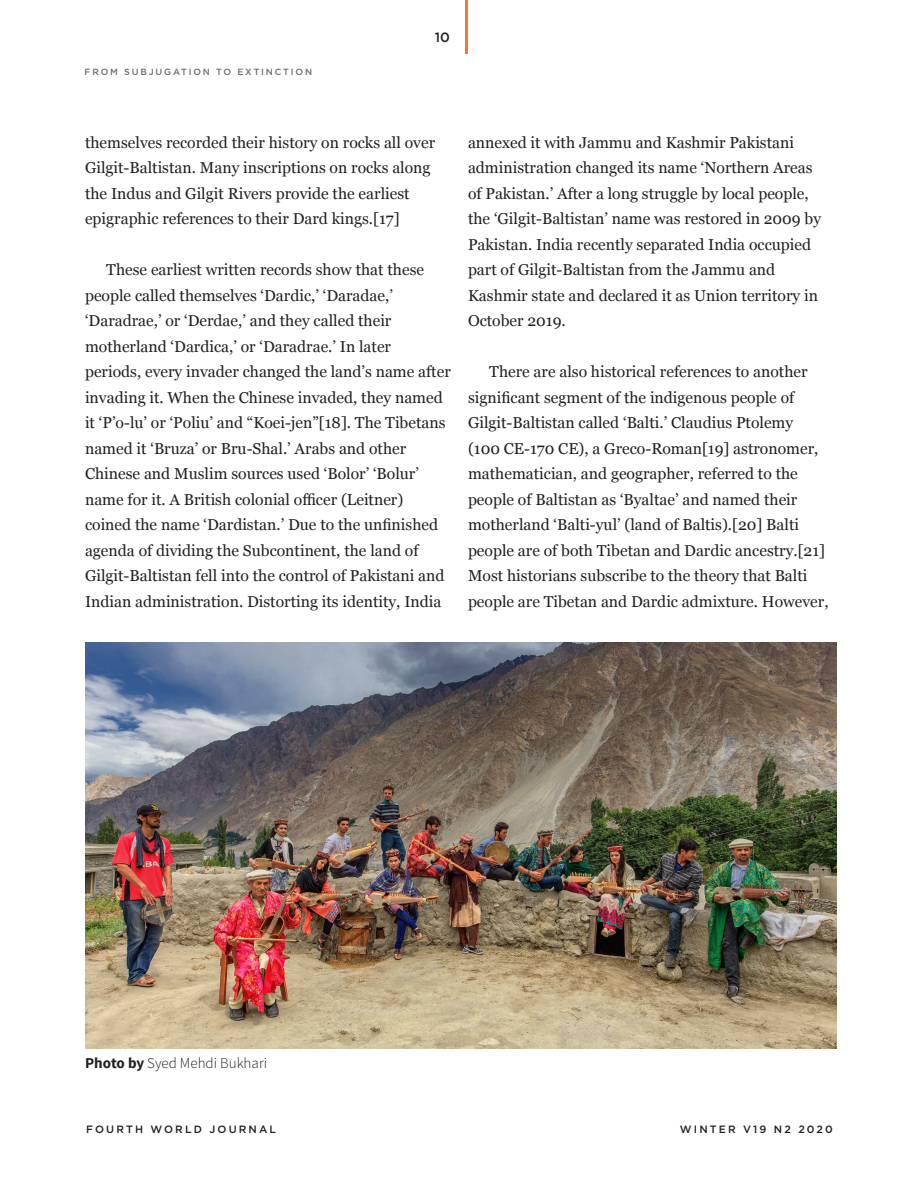
<style>
.page{position:relative;width:918px;height:1188px;background:#fff}
.page>*{position:absolute;margin:0;border:0;box-sizing:border-box;transform-origin:0 0}
.t1{font:15.75px/25.5px "Georgia";color:#231f20}
.t2{font:300 15px "Source Sans Pro";color:#231f20}
.t3{font:500 13.5px "Gotham";color:#231f20}
.t4{font:500 10.65px "Gotham";letter-spacing:.2em;color:#231f20}
.t5{font:500 9px "Gotham";letter-spacing:.2em;color:#6c6d70}
.s1{font-weight:700}
</style>
<div class="page">
<img style="left:85px;top:643px;width:752px;height:405px">
<hr style="left:465px;top:0;width:3px;height:54px;background:#f37731">
<p class="t5" style="left:85px;top:67px;width:229px">FROM SUBJUGATION TO EXTINCTION</p>
<p class="t3" style="left:435px;top:29px;width:17px">10</p>
<p class="t1" style="left:85px;top:129px;width:352px">themselves recorded their history on rocks all over Gilgit-Baltistan. Many inscriptions on rocks along the Indus and Gilgit Rivers provide the earliest epigraphic references to their Dard kings.[17]</p>
<p class="t1" style="left:85px;top:256px;width:367px;text-indent:21px">These earliest written records show that these people called themselves ‘Dardic,’ ‘Daradae,’ ‘Daradrae,’ or ‘Derdae,’ and they called their motherland ‘Dardica,’ or ‘Daradrae.’ In later periods, every invader changed the land’s name after invading it. When the Chinese invaded, they named it ‘P’o-lu’ or ‘Poliu’ and “Koei-jen”[18]. The Tibetans named it ‘Bruza’ or Bru-Shal.’ Arabs and other Chinese and Muslim sources used ‘Bolor’ ‘Bolur’ name for it. A British colonial officer (Leitner) coined the name ‘Dardistan.’ Due to the unfinished agenda of dividing the Subcontinent, the land of Gilgit-Baltistan fell into the control of Pakistani and Indian administration. Distorting its identity, India</p>
<p class="t1" style="left:468px;top:129px;width:355px">annexed it with Jammu and Kashmir Pakistani administration changed its name ‘Northern Areas of Pakistan.’ After a long struggle by local people, the ‘Gilgit-Baltistan’ name was restored in 2009 by Pakistan. India recently separated India occupied part of Gilgit-Baltistan from the Jammu and Kashmir state and declared it as Union territory in October 2019.</p>
<p class="t1" style="left:468px;top:358px;width:362px;text-indent:21px">There are also historical references to another significant segment of the indigenous people of Gilgit-Baltistan called ‘Balti.’ Claudius Ptolemy (100 CE-170 CE), a Greco-Roman[19] astronomer, mathematician, and geographer, referred to the people of Baltistan as ‘Byaltae’ and named their motherland ‘Balti-yul’ (land of Baltis).[20] Balti people are of both Tibetan and Dardic ancestry.[21] Most historians subscribe to the theory that Balti people are Tibetan and Dardic admixture. However,</p>
<p class="t2" style="left:85px;top:1054px;width:184px"><span class="s1">Photo by</span> Syed Mehdi Bukhari</p>
<p class="t4" style="left:86px;top:1123px;width:192px">FOURTH WORLD JOURNAL</p>
<p class="t4" style="left:680px;top:1123px;width:155px">WINTER V19 N2 2020</p>
</div>
